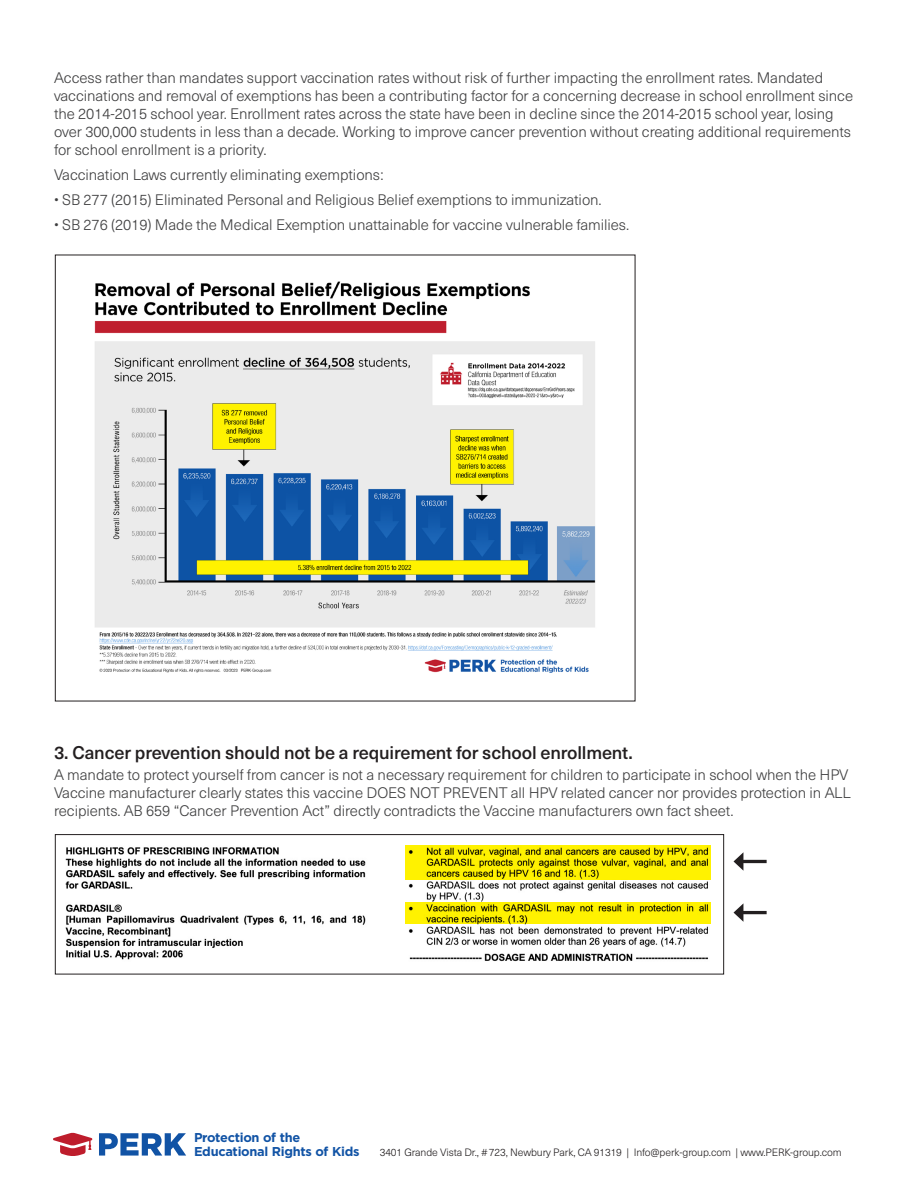
<style>
.page{position:relative;width:918px;height:1188px;background:#fff}
.page>*{position:absolute;margin:0;border:0;box-sizing:border-box;transform-origin:0 0}
.t1{font:500 18px "Neue Haas Unica W1 G";letter-spacing:-.01em;color:#231f20}
.t2{font:300 15px/18px "Neue Haas Unica W1 G";letter-spacing:-.005em;color:#3e3e3f}
.t3{font:700 12.9px/13.5px "Gotham";letter-spacing:-.025em;color:#1153a5}
.t4{font:300 10.5px "Neue Haas Unica W1 G";letter-spacing:-.01em;color:#231f20}
</style>
<div class="page">
<svg style="left:99px;top:1133px;width:87px;height:23px"></svg>
<svg style="left:53px;top:1133px;width:40px;height:23px"></svg>
<img style="left:94px;top:281px;width:502px;height:392px">
<img style="left:65px;top:847px;width:646px;height:115px">
<div style="left:55px;top:834px;width:669px;height:140px;border:1px solid #231f20"></div>
<svg style="left:405px;top:845px;width:306px;height:34px;background:#d7cc00"></svg>
<svg style="left:405px;top:902px;width:306px;height:22px;background:#dfd300"></svg>
<hr style="left:740px;top:860px;width:27px;height:3px;background:#231f20">
<svg style="left:734px;top:852px;width:9px;height:18px"></svg>
<hr style="left:740px;top:911px;width:27px;height:3px;background:#231f20">
<svg style="left:734px;top:904px;width:9px;height:18px"></svg>
<p class="t2" style="left:54px;top:68px;width:801px">Access rather than mandates support vaccination rates without risk of further impacting the enrollment rates. Mandated vaccinations and removal of exemptions has been a contributing factor for a concerning decrease in school enrollment since the 2014-2015 school year. Enrollment rates across the state have been in decline since the 2014-2015 school year, losing over 300,000 students in less than a decade. Working to improve cancer prevention without creating additional requirements for school enrollment is a priority.</p>
<p class="t2" style="left:54px;top:165px;width:331px">Vaccination Laws currently eliminating exemptions:</p>
<p class="t2" style="left:54px;top:190px;width:549px">• SB 277 (2015) Eliminated Personal and Religious Belief exemptions to immunization.</p>
<p class="t2" style="left:54px;top:215px;width:577px">• SB 276 (2019) Made the Medical Exemption unattainable for vaccine vulnerable families.</p>
<p class="t1" style="left:54px;top:739px;width:580px">3. Cancer prevention should not be a requirement for school enrollment.</p>
<p class="t2" style="left:54px;top:765px;width:798px">A mandate to protect yourself from cancer is not a necessary requirement for children to participate in school when the HPV<br>Vaccine manufacturer clearly states this vaccine DOES NOT PREVENT all HPV related cancer nor provides protection in ALL recipients. AB 659 “Cancer Prevention Act” directly contradicts the Vaccine manufacturers own fact sheet.</p>
<p class="t3" style="left:194px;top:1131px;width:167px">Protection of the<br>Educational Rights of Kids</p>
<p class="t4" style="left:380px;top:1144px;width:464px">3401 Grande Vista Dr., #723, Newbury Park, CA 91319 | Info@perk-group.com | www.PERK-group.com</p>
</div>
